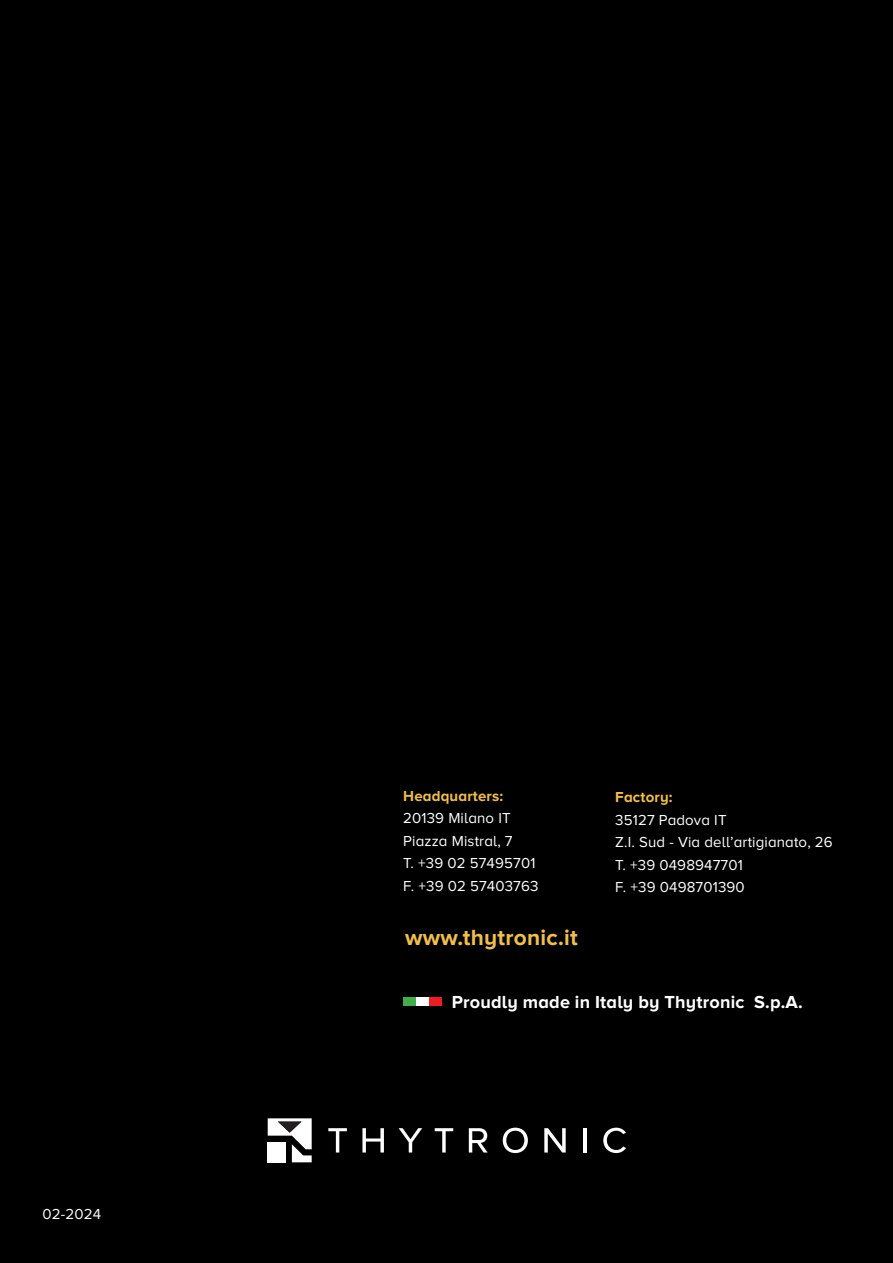
<style>
.page{position:relative;width:893px;height:1263px;background:#000001}
.page>*{position:absolute;margin:0;border:0;box-sizing:border-box;transform-origin:0 0}
.t1{font:700 22.65px "Proxima Nova A";letter-spacing:.01em;color:#f0bf4b}
.t2{font:700 18px "Proxima Nova A";letter-spacing:.01em;color:#fff}
.t3{font:15px/22.5px "Proxima Nova A";letter-spacing:.01em;color:#fff}
.t4{font:700 15px "Proxima Nova A";letter-spacing:.01em;color:#f0bf4b}
</style>
<div class="page">
<div style="left:403px;top:997px;width:39px;height:9px;background:#fff"></div>
<div style="left:403px;top:997px;width:13px;height:9px;background:#40ae49"></div>
<div style="left:429px;top:997px;width:13px;height:9px;background:#ee1d23"></div>
<svg style="left:268px;top:1118px;width:44px;height:44px"></svg>
<svg style="left:328px;top:1128px;width:19px;height:24px"></svg>
<svg style="left:362px;top:1128px;width:22px;height:24px"></svg>
<svg style="left:399px;top:1128px;width:23px;height:24px"></svg>
<svg style="left:435px;top:1128px;width:18px;height:24px"></svg>
<svg style="left:469px;top:1128px;width:19px;height:24px"></svg>
<svg style="left:503px;top:1128px;width:25px;height:25px"></svg>
<svg style="left:544px;top:1128px;width:22px;height:24px"></svg>
<hr style="left:583px;top:1128px;width:4px;height:24px;background:#fff">
<svg style="left:603px;top:1128px;width:23px;height:25px"></svg>
<p class="t3" style="left:43px;top:1202px;width:60px">02-2024</p>
<p class="t4" style="left:403px;top:787px;width:101px">Headquarters:</p>
<p class="t3" style="left:403px;top:807px;width:137px">20139 Milano IT<br>Piazza Mistral, 7<br>T. +39 02 57495701<br>F. +39 02 57403763</p>
<h1 class="t1" style="left:405px;top:924px;width:174px">www.thytronic.it</h1>
<p class="t4" style="left:615px;top:788px;width:59px">Factory:</p>
<p class="t3" style="left:615px;top:808px;width:219px">35127 Padova IT<br>Z.I. Sud - Via dell’artigianato, 26<br>T. +39 0498947701<br>F. +39 0498701390</p>
<p class="t2" style="left:452px;top:991px;width:352px">Proudly made in Italy by Thytronic S.p.A.</p>
</div>
